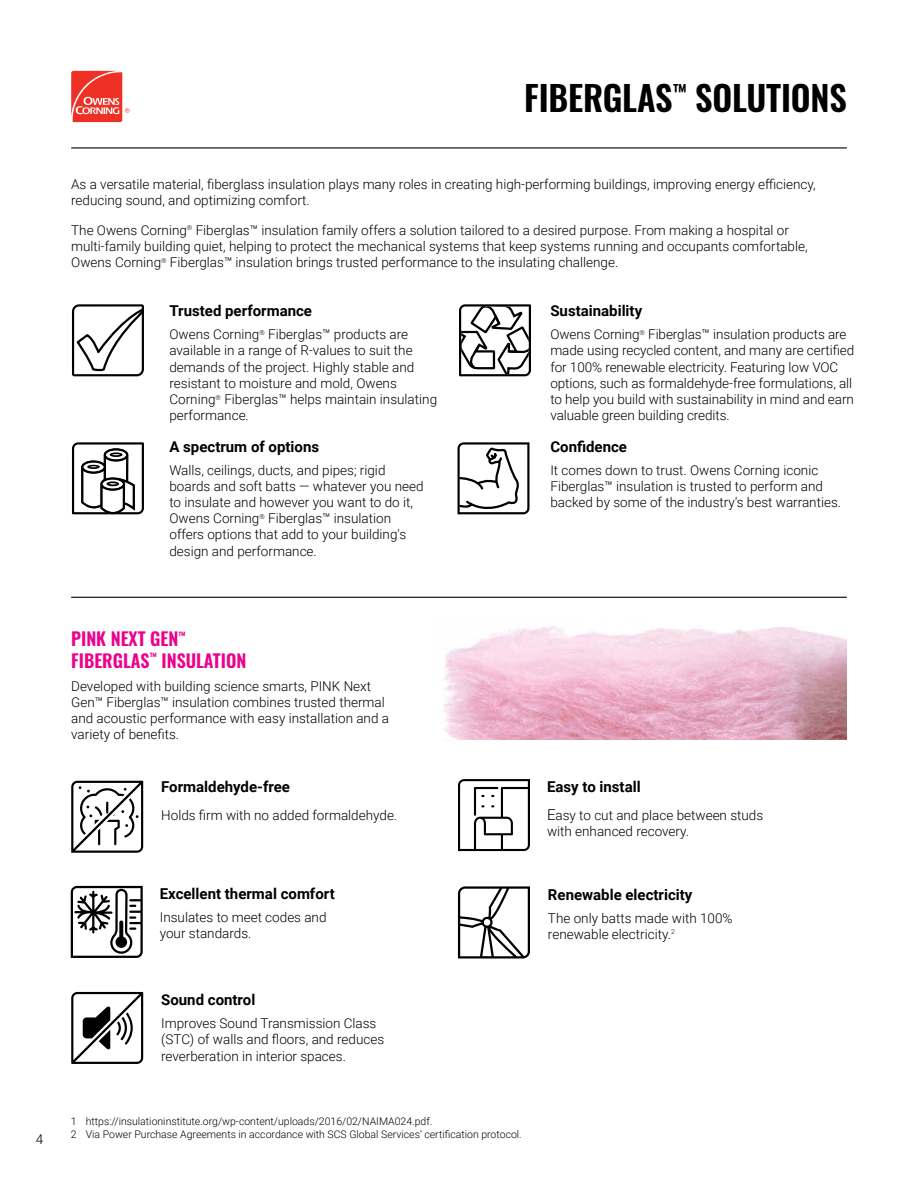
<style>
.page{position:relative;width:918px;height:1188px;background:#fff}
.page>*{position:absolute;margin:0;border:0;box-sizing:border-box;transform-origin:0 0}
.t1{font:600 34.5px "Oswald";letter-spacing:-.005em;color:#000}
.t2{font:600 18px/21.6px "Oswald";color:#ec008c}
.t3{font:700 15px "Roboto";color:#000}
.t4{font:300 13.5px/16.2px "Roboto";color:#000}
.t5{font:300 10.5px/12.6px "Roboto";color:#000}
.s1{font-size:15px}
</style>
<div class="page">
<hr style="left:71px;top:597px;width:776px;height:1px;background:#000">
<hr style="left:71px;top:147px;width:776px;height:1px;background:#000">
<svg style="left:71px;top:71px;width:59px;height:51px"></svg>
<svg style="left:72px;top:304px;width:72px;height:72px"></svg>
<svg style="left:72px;top:442px;width:72px;height:72px"></svg>
<svg style="left:458px;top:442px;width:72px;height:72px"></svg>
<svg style="left:459px;top:304px;width:72px;height:72px"></svg>
<img style="left:443px;top:626px;width:404px;height:113px">
<svg style="left:71px;top:886px;width:72px;height:72px"></svg>
<svg style="left:71px;top:992px;width:72px;height:72px"></svg>
<svg style="left:458px;top:886px;width:72px;height:73px"></svg>
<svg style="left:458px;top:779px;width:72px;height:72px"></svg>
<svg style="left:71px;top:781px;width:72px;height:72px"></svg>
<h1 class="t1" style="left:524px;top:80px;width:324px">FIBERGLAS<sup>™</sup> SOLUTIONS</h1>
<p class="t4" style="left:71px;top:176px;width:746px">As a versatile material, fiberglass insulation plays many roles in creating high-performing buildings, improving energy efficiency, reducing sound, and optimizing comfort.</p>
<p class="t4" style="left:71px;top:222px;width:738px">The Owens Corning<sup>®</sup> Fiberglas™ insulation family offers a solution tailored to a desired purpose. From making a hospital or multi-family building quiet, helping to protect the mechanical systems that keep systems running and occupants comfortable,<br>Owens Corning<sup>®</sup> Fiberglas™ insulation brings trusted performance to the insulating challenge.</p>
<p class="t3" style="left:169px;top:300px;width:144px">Trusted performance</p>
<p class="t4" style="left:169px;top:326px;width:269px">Owens Corning<sup>®</sup> Fiberglas™ products are available in a range of R-values to suit the demands of the project. Highly stable and resistant to moisture and mold, Owens Corning<sup>®</sup> Fiberglas™ helps maintain insulating performance.</p>
<p class="t3" style="left:550px;top:300px;width:93px">Sustainability</p>
<p class="t4" style="left:550px;top:326px;width:305px">Owens Corning<sup>®</sup> Fiberglas™ insulation products are made using recycled content, and many are certified for 100% renewable electricity. Featuring low VOC options, such as formaldehyde-free formulations, all to help you build with sustainability in mind and earn valuable green building credits.</p>
<p class="t3" style="left:169px;top:436px;width:151px">A spectrum of options</p>
<p class="t4" style="left:169px;top:461px;width:256px">Walls, ceilings, ducts, and pipes; rigid boards and soft batts — whatever you need to insulate and however you want to do it, Owens Corning<sup>®</sup> Fiberglas™ insulation offers options that add to your building's design and performance.</p>
<p class="t3" style="left:550px;top:436px;width:78px">Confidence</p>
<p class="t4" style="left:550px;top:461px;width:292px">It comes down to trust. Owens Corning iconic<br>Fiberglas™ insulation is trusted to perform and backed by some of the industry's best warranties.</p>
<p class="t4" style="left:36px;top:1131px;width:9px">4</p>
<h2 class="t2" style="left:71px;top:629px;width:177px">PINK NEXT GEN<sup>™<br></sup>FIBERGLAS<sup>™</sup> INSULATION</h2>
<p class="t4" style="left:71px;top:677px;width:319px">Developed with building science smarts, PINK Next Gen™ Fiberglas™ insulation combines trusted thermal and acoustic performance with easy installation and a variety of benefits.</p>
<p class="t3" style="left:161px;top:776px;width:130px">Formaldehyde-free</p>
<p class="t4" style="left:161px;top:806px;width:237px">Holds firm with no added formaldehyde.</p>
<p class="t3" style="left:160px;top:883px;width:176px">Excellent thermal comfort</p>
<p class="t4" style="left:160px;top:909px;width:168px">Insulates to meet codes and your standards.</p>
<p class="t3" style="left:161px;top:989px;width:96px">Sound control</p>
<p class="t4" style="left:161px;top:1015px;width:224px">Improves Sound Transmission Class (STC) of walls and floors, and reduces reverberation in interior spaces.</p>
<p class="t5" style="left:71px;top:1115px;width:453px">1 https://insulationinstitute.org/wp-content/uploads/2016/02/NAIMA024.pdf.<br>2 Via Power Purchase Agreements in accordance with SCS Global Services’ certification protocol.</p>
<p class="t3" style="left:547px;top:777px;width:95px">Easy to install</p>
<p class="t4" style="left:547px;top:807px;width:218px"><span class="s1">E</span>asy to cut and place between studs with enhanced recovery.</p>
<p class="t3" style="left:548px;top:884px;width:146px">Renewable electricity</p>
<p class="t4" style="left:548px;top:909px;width:186px">The only batts made with 100% renewable electricity.<sup>2</sup></p>
</div>
